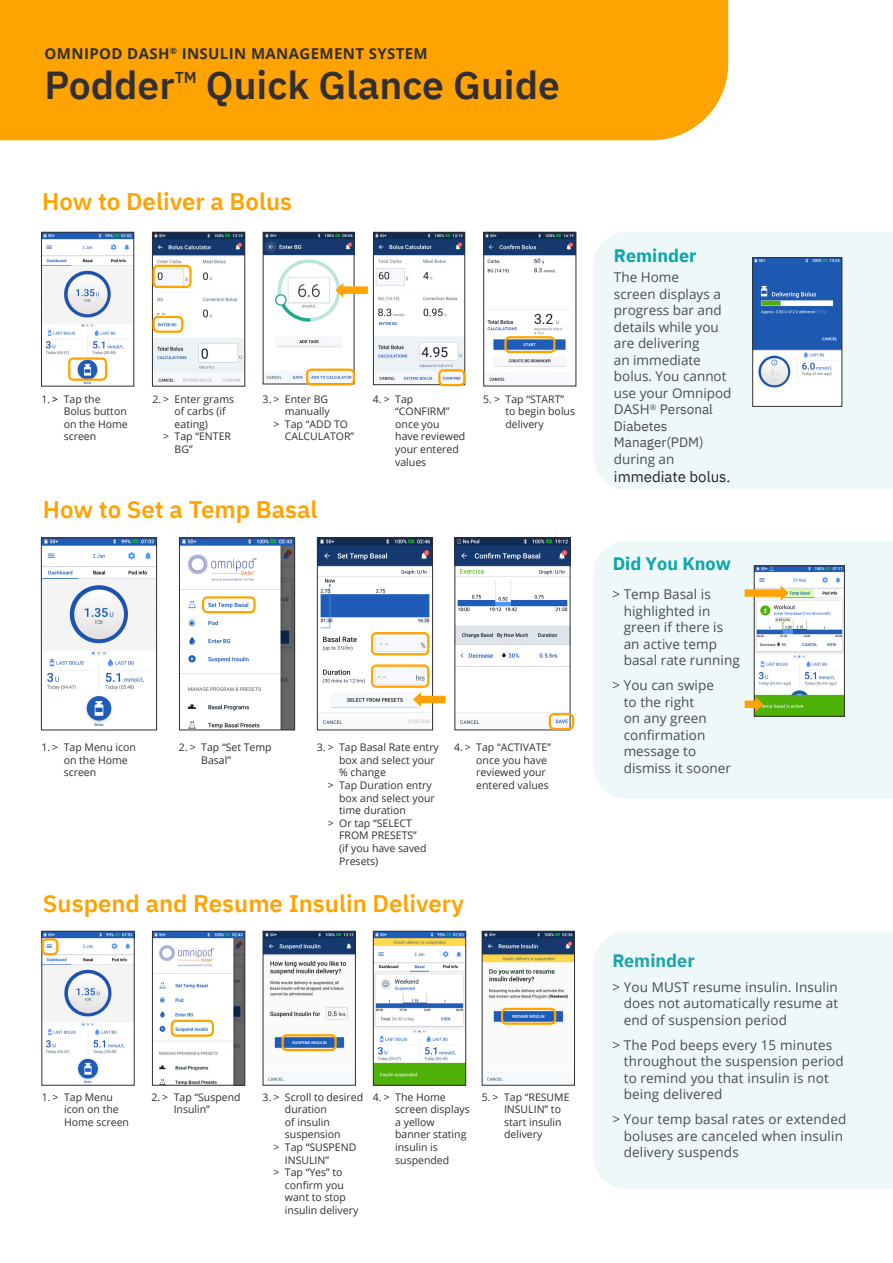
<style>
.page{position:relative;width:893px;height:1263px;background:#fff}
.page>*{position:absolute;margin:0;border:0;box-sizing:border-box;transform-origin:0 0}
.t1{font:600 39px "IBM Plex Sans";color:#312f30}
.page_subheads{font:600 24px "IBM Plex Sans";color:#ffa300}
.t2{font:700 18px "IBM Plex Sans";color:#0ba6ac}
.screen_captions{font:700 18px "IBM Plex Sans";color:#1ea5ab}
.screen_captions-2{font:700 18px "IBM Plex Sans";color:#0ba6ac}
.t3{font:600 15.75px "IBM Plex Sans";color:#312f30}
.t4{font:700 15px "Open Sans";letter-spacing:.025em;color:#312f30}
.screen_captions-3{font:15px "IBM Plex Sans";color:#262626}
.screen_captions-4{font:13.5px/16.5px "Open Sans";letter-spacing:.01em;color:#4b4c4d}
.subhead_14_pt{font:13.5px/16.5px "Open Sans";letter-spacing:.005em;color:#4b4c4d}
.screen_captions_2_co{font:10.5px/12.6px "Open Sans";color:#312f30}
.s1{font-weight:600}
.s2{font-family:"IBM Plex Sans"}
</style>
<div class="page">
<div style="left:593px;top:232px;width:300px;height:258px;background:#eef8f8"></div>
<div style="left:593px;top:932px;width:300px;height:257px;background:#eef8f8"></div>
<div style="left:593px;top:541px;width:300px;height:258px;background:#eef8f8"></div>
<img style="left:43px;top:540px;width:112px;height:186px">
<div style="left:41px;top:538px;width:116px;height:192px;border:1px solid #312f30"></div>
<img style="left:181px;top:540px;width:112px;height:188px">
<div style="left:179px;top:538px;width:116px;height:192px;border:1px solid #312f30"></div>
<img style="left:754px;top:259px;width:86px;height:146px">
<div style="left:752px;top:257px;width:90px;height:150px;border:1px solid #312f30"></div>
<img style="left:265px;top:234px;width:87px;height:145px">
<div style="left:263px;top:232px;width:91px;height:152px;border:1px solid #312f30"></div>
<img style="left:485px;top:234px;width:89px;height:147px">
<div style="left:483px;top:232px;width:93px;height:154px;border:1px solid #312f30"></div>
<img style="left:43px;top:234px;width:89px;height:150px">
<div style="left:41px;top:232px;width:93px;height:154px;border:1px solid #312f30"></div>
<img style="left:154px;top:234px;width:89px;height:148px">
<div style="left:152px;top:232px;width:93px;height:154px;border:1px solid #312f30"></div>
<img style="left:375px;top:234px;width:88px;height:149px">
<div style="left:373px;top:232px;width:92px;height:153px;border:1px solid #312f30"></div>
<img style="left:319px;top:540px;width:112px;height:185px">
<div style="left:317px;top:538px;width:116px;height:192px;border:1px solid #312f30"></div>
<img style="left:457px;top:540px;width:111px;height:186px">
<div style="left:455px;top:538px;width:115px;height:192px;border:1px solid #312f30"></div>
<img style="left:44px;top:933px;width:88px;height:150px">
<img style="left:154px;top:933px;width:89px;height:150px">
<div style="left:152px;top:931px;width:93px;height:154px;border:1px solid #312f30"></div>
<img style="left:265px;top:933px;width:89px;height:148px">
<div style="left:263px;top:931px;width:93px;height:154px;border:1px solid #312f30"></div>
<img style="left:375px;top:933px;width:89px;height:150px">
<div style="left:373px;top:931px;width:93px;height:154px;border:1px solid #312f30"></div>
<img style="left:484px;top:933px;width:89px;height:148px">
<div style="left:482px;top:931px;width:93px;height:154px;border:1px solid #312f30"></div>
<img style="left:756px;top:568px;width:87px;height:146px">
<div style="left:754px;top:566px;width:91px;height:150px;border:1px solid #312f30"></div>
<div style="left:0;top:0;width:728px;height:140px;background:#ffa300"></div>
<div style="left:419px;top:696px;width:27px;height:7px;background:#ffa300"></div>
<svg style="left:413px;top:692px;width:8px;height:15px"></svg>
<div style="left:745px;top:589px;width:37px;height:8px;background:#ffa300"></div>
<svg style="left:781px;top:585px;width:8px;height:16px"></svg>
<div style="left:745px;top:700px;width:12px;height:8px;background:#ffa300"></div>
<svg style="left:755px;top:697px;width:8px;height:15px"></svg>
<div style="left:341px;top:286px;width:27px;height:8px;background:#ffa300"></div>
<svg style="left:335px;top:283px;width:8px;height:15px"></svg>
<div style="left:42px;top:938px;width:16px;height:17px;border:2px solid #ffa300;border-radius:4px"></div>
<div style="left:171px;top:1020px;width:43px;height:17px;border:2px solid #ffa300;border-radius:4px"></div>
<div style="left:281px;top:1034px;width:56px;height:17px;border:2px solid #ffa300;border-radius:4px"></div>
<div style="left:202px;top:596px;width:54px;height:17px;border:2px solid #ffa300;border-radius:4px"></div>
<div style="left:549px;top:713px;width:25px;height:17px;border:2px solid #ffa300;border-radius:4px"></div>
<div style="left:371px;top:632px;width:58px;height:23px;border:2px solid #ffa300;border-radius:4px"></div>
<div style="left:152px;top:265px;width:40px;height:23px;border:2px solid #ffa300;border-radius:4px"></div>
<div style="left:68px;top:357px;width:39px;height:24px;border:2px solid #ffa300;border-radius:4px"></div>
<div style="left:152px;top:316px;width:31px;height:17px;border:2px solid #ffa300;border-radius:4px"></div>
<div style="left:306px;top:369px;width:49px;height:17px;border:2px solid #ffa300;border-radius:4px"></div>
<div style="left:438px;top:369px;width:27px;height:17px;border:2px solid #ffa300;border-radius:4px"></div>
<div style="left:504px;top:336px;width:51px;height:17px;border:2px solid #ffa300;border-radius:4px"></div>
<div style="left:371px;top:664px;width:58px;height:24px;border:2px solid #ffa300;border-radius:4px"></div>
<div style="left:501px;top:1008px;width:55px;height:17px;border:2px solid #ffa300;border-radius:4px"></div>
<p class="t4" style="left:45px;top:43px;width:385px">OMNIPOD DASH<sup>®</sup> INSULIN MANAGEMENT SYSTEM</p>
<p class="t1" style="left:45px;top:55px;width:132px">Podder</p>
<p class="t3" style="left:175px;top:65px;width:23px">TM</p>
<p class="t1" style="left:206px;top:55px;width:355px">Quick Glance Guide</p>
<p class="page_subheads" style="left:42px;top:183px;width:252px">How to Deliver a Bolus</p>
<p class="screen_captions_2_co" style="left:64px;top:392px;width:66px;text-indent:-22px">1. <span class="s1">&gt;</span> Tap the<br>Bolus button on the Home screen</p>
<p class="screen_captions_2_co" style="left:175px;top:392px;width:61px;text-indent:-22px">2. &gt; Enter grams of carbs (if eating)</p>
<p class="screen_captions_2_co" style="left:175px;top:430px;width:58px;text-indent:-11px">&gt; Tap “ENTER<br>BG”</p>
<p class="screen_captions_2_co" style="left:263px;top:392px;width:69px;text-align:right">3. &gt; Enter BG manually</p>
<p class="screen_captions_2_co" style="left:285px;top:417px;width:71px;text-indent:-11px">&gt; Tap “ADD TO<br>CALCULATOR”</p>
<p class="page_subheads" style="left:43px;top:491px;width:276px">How to Set a Temp Basal</p>
<p class="screen_captions_2_co" style="left:395px;top:392px;width:72px;text-indent:-22px">4. &gt; Tap “CONFIRM” once you have reviewed your entered values</p>
<p class="screen_captions_2_co" style="left:505px;top:392px;width:71px;text-indent:-22px">5. &gt; Tap “START” to begin bolus delivery</p>
<p class="screen_captions_2_co" style="left:64px;top:741px;width:74px;text-indent:-22px">1. &gt; Tap Menu icon on the Home screen</p>
<p class="screen_captions_2_co" style="left:201px;top:741px;width:72px;text-indent:-22px">2. &gt; Tap “Set Temp<br>Basal”</p>
<p class="screen_captions_2_co" style="left:339px;top:741px;width:101px;text-indent:-22px">3. &gt; Tap Basal Rate entry box and select your % change</p>
<p class="screen_captions_2_co" style="left:339px;top:778px;width:97px;text-indent:-11px">&gt; Tap Duration entry box and select your time duration</p>
<p class="screen_captions_2_co" style="left:339px;top:816px;width:89px;text-indent:-11px">&gt; Or tap “SELECT<br>FROM PRESETS” (if you have saved<br>Presets)</p>
<p class="screen_captions_2_co" style="left:476px;top:741px;width:76px;text-indent:-22px">4. &gt; Tap “ACTIVATE” once you have reviewed your entered values</p>
<p class="page_subheads" style="left:43px;top:884px;width:423px">Suspend and Resume Insulin Delivery</p>
<p class="screen_captions_2_co" style="left:64px;top:1090px;width:66px;text-indent:-22px">1. &gt; Tap Menu icon on the<br>Home screen</p>
<p class="screen_captions_2_co" style="left:174px;top:1090px;width:68px;text-indent:-22px">2. &gt; Tap “Suspend<br>Insulin”</p>
<p class="screen_captions_2_co" style="left:285px;top:1090px;width:80px;text-indent:-22px">3. &gt; Scroll to desired duration<br>of insulin suspension</p>
<p class="screen_captions_2_co" style="left:285px;top:1141px;width:73px;text-indent:-11px">&gt; Tap “SUSPEND<br>INSULIN”</p>
<p class="screen_captions_2_co" style="left:285px;top:1166px;width:75px;text-indent:-11px">&gt; Tap “Yes” to confirm you want to stop insulin delivery</p>
<p class="screen_captions_2_co" style="left:395px;top:1090px;width:76px;text-indent:-22px">4. &gt; The Home screen displays a yellow banner stating insulin is suspended</p>
<p class="screen_captions_2_co" style="left:504px;top:1090px;width:67px;text-indent:-22px">5. &gt; Tap “RESUME<br>INSULIN” to start insulin delivery</p>
<p class="screen_captions-2" style="left:614px;top:241px;width:84px">Reminder</p>
<p class="screen_captions-4" style="left:614px;top:269px;width:119px">The Home<br>screen displays a progress bar and details while you are delivering<br>an immediate bolus. You cannot use your Omnipod<br>DASH<sup>®</sup> <span class="s2">Personal<br>Diabetes<br>Manager(PDM) </span>during an</p>
<p class="screen_captions-3" style="left:614px;top:465px;width:118px">immediate bolus.</p>
<h3 class="t2" style="left:613px;top:549px;width:120px">Did You Know</h3>
<p class="subhead_14_pt" style="left:624px;top:585px;width:118px;text-indent:-11px">&gt; Temp Basal is highlighted in green if there is an active temp basal rate running</p>
<p class="screen_captions-4" style="left:624px;top:676px;width:109px;text-indent:-11px">&gt; You can swipe<br>to the right<br>on any green confirmation message to dismiss it sooner</p>
<p class="screen_captions" style="left:612px;top:946px;width:84px">Reminder</p>
<p class="screen_captions-4" style="left:624px;top:978px;width:216px;text-align:justify;text-indent:-11px">&gt; You MUST resume insulin. Insulin does not automatically resume at end of suspension period</p>
<p class="screen_captions-4" style="left:624px;top:1036px;width:222px;text-indent:-11px">&gt; The Pod beeps every 15 minutes throughout the suspension period to remind you that insulin is not being delivered</p>
<p class="screen_captions-4" style="left:624px;top:1111px;width:224px;text-indent:-11px">&gt; Your temp basal rates or extended boluses are canceled when insulin delivery suspends</p>
</div>
